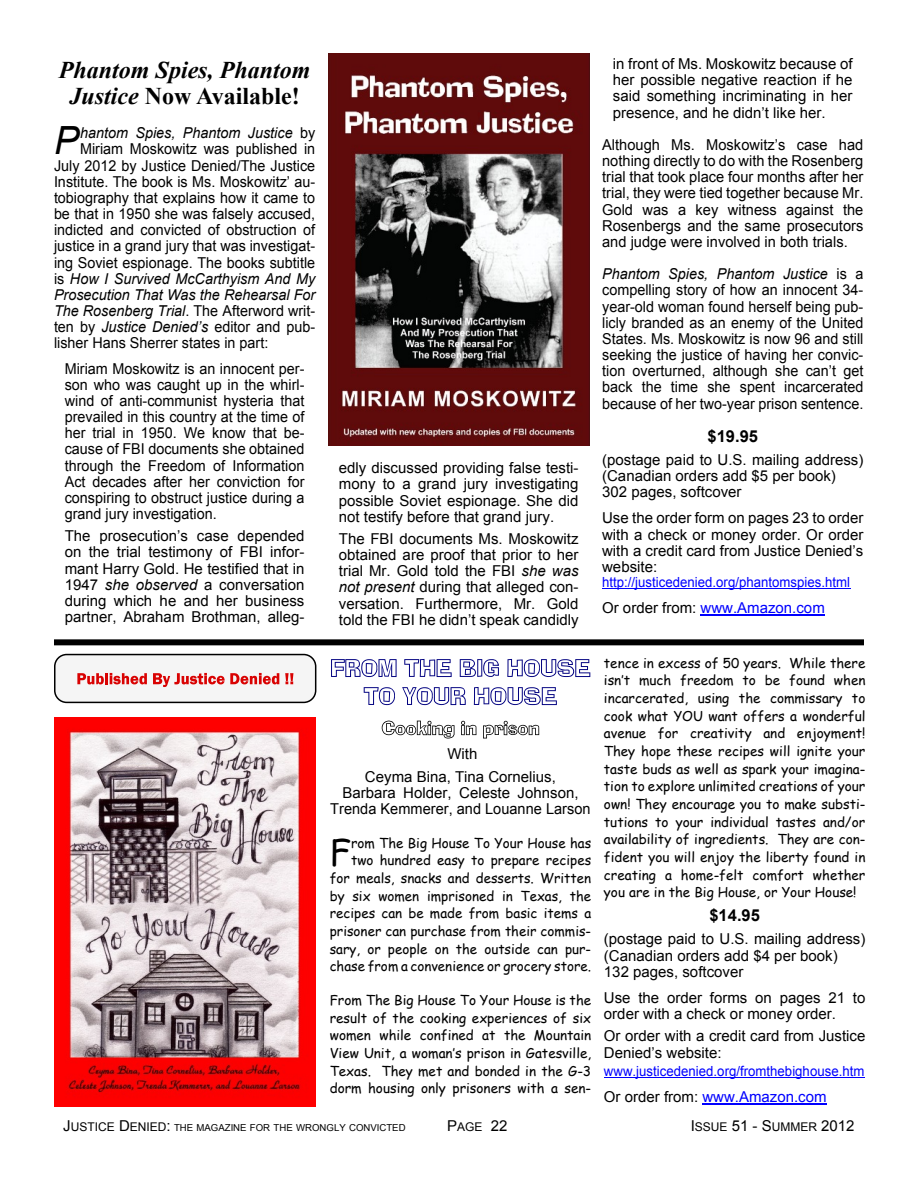
<style>
.page{position:relative;width:918px;height:1188px;background:#fff}
.page>*{position:absolute;margin:0;border:0;box-sizing:border-box;transform-origin:0 0}
.t1{font:italic 38.85px "Arial";color:#000;scale:.96 1}
.t2{font:35.4px "Comic Sans MS";color:#000}
.t3{font:italic 700 24px/26px "Times New Roman";color:#000;text-align:center}
.t4{font:700 16.5px "Arial";color:#000}
.t5{font:15px/16.2px "Arial";color:#000;text-align:justify}
.t6{font:15px/16.2px "Arial";color:#000;text-align:justify;scale:.96 1}
.t7{font:italic 15px "Arial";color:#000;scale:.96 1}
.t8{font:15px "Arial";color:#00f}
.t9{font:13.95px "Arial";color:#00f;scale:.95 1}
.t10{font:13.5px/17.7px "Comic Sans MS";color:#000;text-align:justify}
.t11{font:9.6px "Arial";color:#000}
.s1{font-style:normal}
.s2{font-style:italic}
.s3{color:#000}
.s4{font-size:15px}
.s5{font-size:12px}
</style>
<div class="page">
<div style="left:54px;top:639px;width:810px;height:6px;background:#000"></div>
<img style="left:54px;top:717px;width:261px;height:390px">
<svg style="left:331px;top:659px;width:66px;height:18px"></svg>
<svg style="left:404px;top:659px;width:48px;height:18px"></svg>
<svg style="left:460px;top:659px;width:39px;height:18px"></svg>
<svg style="left:507px;top:659px;width:83px;height:18px"></svg>
<svg style="left:364px;top:687px;width:31px;height:18px"></svg>
<svg style="left:402px;top:687px;width:64px;height:18px"></svg>
<svg style="left:474px;top:687px;width:83px;height:18px"></svg>
<svg style="left:382px;top:721px;width:73px;height:18px"></svg>
<svg style="left:461px;top:721px;width:15px;height:14px"></svg>
<svg style="left:483px;top:721px;width:56px;height:17px"></svg>
<hr style="left:604px;top:1077px;width:260px;height:1px;background:#00f">
<hr style="left:702px;top:1103px;width:125px;height:1px;background:#00f">
<div style="left:54px;top:654px;width:262px;height:49px;background:#f5f5f5;border:2px solid #000;border-radius:12px"></div>
<svg style="left:77px;top:673px;width:70px;height:11px"></svg>
<svg style="left:153px;top:673px;width:126px;height:14px"></svg>
<svg style="left:285px;top:673px;width:8px;height:11px"></svg>
<hr style="left:602px;top:588px;width:248px;height:1px;background:#00f">
<hr style="left:701px;top:614px;width:124px;height:1px;background:#00f">
<img style="left:328px;top:54px;width:261px;height:392px">
<h3 class="t3" style="left:59px;top:59px;width:253px">Phantom Spies, Phantom<br>Justice <span class="s1">Now Available!</span></h3>
<h1 class="t1" style="left:54px;top:126px;width:27px">P</h1>
<p class="t7" style="left:80px;top:127px;width:247px">hantom Spies, Phantom Justice <span class="s1">by</span></p>
<p class="t6" style="left:80px;top:142px;width:247px">Miriam Moskowitz was published in</p>
<p class="t6" style="left:54px;top:159px;width:274px">July 2012 by Justice Denied/The Justice</p>
<p class="t6" style="left:54px;top:175px;width:274px">Institute. The book is Ms. Moskowitz’ au-</p>
<p class="t6" style="left:54px;top:191px;width:274px">tobiography that explains how it came to</p>
<p class="t6" style="left:54px;top:207px;width:274px">be that in 1950 she was falsely accused,</p>
<p class="t6" style="left:54px;top:223px;width:274px">indicted and convicted of obstruction of</p>
<p class="t6" style="left:54px;top:239px;width:274px">justice in a grand jury that was investigat-</p>
<p class="t6" style="left:54px;top:256px;width:274px">ing Soviet espionage. The books subtitle</p>
<p class="t7" style="left:54px;top:273px;width:274px"><span class="s1">is</span> How I Survived McCarthyism And My</p>
<p class="t7" style="left:54px;top:289px;width:274px">Prosecution That Was the Rehearsal For</p>
<p class="t6" style="left:54px;top:304px;width:274px"><span class="s2">The Rosenberg Trial</span>. The Afterword writ-</p>
<p class="t6" style="left:54px;top:320px;width:274px">ten by <span class="s2">Justice Denied’s</span> editor and pub-</p>
<p class="t6" style="left:54px;top:336px;width:225px">lisher Hans Sherrer states in part:</p>
<p class="t6" style="left:65px;top:362px;width:251px">Miriam Moskowitz is an innocent per&shy;son who was caught up in the whirl&shy;wind of anti-communist hysteria that prevailed in this country at the time of her trial in 1950. We know that be&shy;cause of FBI documents she obtained through the Freedom of Information Act decades after her conviction for conspiring to obstruct justice during a grand jury investigation.</p>
<p class="t5" style="left:65px;top:529px;width:241px">The prosecution’s case depended on the trial testimony of FBI infor&shy;mant Harry Gold. He testified that in 1947 <span class="s2">she observed</span> a conversation during which he and her business partner, Abraham Brothman, alleg-</p>
<p class="t5" style="left:339px;top:461px;width:241px">edly discussed providing false testi&shy;mony to a grand jury investigating possible Soviet espionage. She did not testify before that grand jury.</p>
<p class="t5" style="left:339px;top:532px;width:241px">The FBI documents Ms. Moskowitz obtained are proof that prior to her trial Mr. Gold told the FBI <span class="s2">she was not present</span> during that alleged con&shy;versation. Furthermore, Mr. Gold told the FBI he didn’t speak candidly</p>
<p class="t5" style="left:613px;top:57px;width:241px">in front of Ms. Moskowitz because of her possible negative reaction if he said something incriminating in her presence, and he didn’t like her.</p>
<p class="t5" style="left:602px;top:138px;width:263px">Although Ms. Moskowitz’s case had nothing directly to do with the Rosenberg trial that took place four months after her trial, they were tied together because Mr.<br>Gold was a key witness against the Rosenbergs and the same prosecutors and judge were involved in both trials.</p>
<p class="t6" style="left:602px;top:267px;width:274px"><span class="s2">Phantom Spies, Phantom Justice</span> is a compelling story of how an innocent 34- year-old woman found herself being pub&shy;licly branded as an enemy of the United States. Ms. Moskowitz is now 96 and still seeking the justice of having her convic&shy;tion overturned, although she can’t get back the time she spent incarcerated because of her two-year prison sentence.</p>
<p class="t4" style="left:708px;top:430px;width:52px">$19.95</p>
<p class="t5" style="left:602px;top:453px;width:263px;text-align:left">(postage paid to U.S. mailing address) (Canadian orders add $5 per book)<br>302 pages, softcover</p>
<p class="t5" style="left:602px;top:511px;width:263px">Use the order form on pages 23 to order with a check or money order. Or order with a credit card from Justice Denied’s website:</p>
<p class="t9" style="left:602px;top:577px;width:263px">http://justicedenied.org/phantomspies.html</p>
<p class="t8" style="left:602px;top:602px;width:224px"><span class="s3">Or order from:</span> www.Amazon.com</p>
<p class="t5" style="left:365px;top:744px;width:193px;line-height:22.6px;text-align:center">With<br>Ceyma Bina, Tina Cornelius,</p>
<p class="t5" style="left:330px;top:786px;width:262px;text-align:center">Barbara Holder, Celeste Johnson,<br>Trenda Kemmerer, and Louanne Larson</p>
<h2 class="t2" style="left:330px;top:837px;width:23px">F</h2>
<p class="t10" style="left:330px;top:835px;width:263px;text-align:right">rom The Big House To Your House has two hundred easy to prepare recipes for meals, snacks and desserts. Written by six women imprisoned in Texas, the recipes can be made from basic items a prisoner can purchase from their commis&shy;sary, or people on the outside can pur&shy;chase from a convenience or grocery store.</p>
<p class="t10" style="left:330px;top:993px;width:263px">From The Big House To Your House is the result of the cooking experiences of six women while confined at the Mountain View Unit, a woman’s prison in Gatesville, Texas. They met and bonded in the G-3 dorm housing only prisoners with a sen-</p>
<p class="t10" style="left:604px;top:655px;width:263px">tence in excess of 50 years. While there isn’t much freedom to be found when incarcerated, using the commissary to cook what YOU want offers a wonderful avenue for creativity and enjoyment!<br>They hope these recipes will ignite your taste buds as well as spark your imagina&shy;tion to explore unlimited creations of your own! They encourage you to make substi&shy;tutions to your individual tastes and/or availability of ingredients. They are con&shy;fident you will enjoy the liberty found in creating a home-felt comfort whether you are in the Big House, or Your House!</p>
<p class="t4" style="left:709px;top:909px;width:52px">$14.95</p>
<p class="t5" style="left:604px;top:932px;width:263px;text-align:left">(postage paid to U.S. mailing address) (Canadian orders add $4 per book)<br>132 pages, softcover</p>
<p class="t5" style="left:604px;top:991px;width:263px">Use the order forms on pages 21 to order with a check or money order.</p>
<p class="t5" style="left:604px;top:1029px;width:263px">Or order with a credit card from Justice<br>Denied’s website:</p>
<p class="t9" style="left:604px;top:1066px;width:276px">www.justicedenied.org/fromthebighouse.htm</p>
<p class="t8" style="left:604px;top:1091px;width:224px"><span class="s3">Or order from:</span> www.Amazon.com</p>
<p class="t11" style="left:63px;top:1124px;width:344px"><span class="s4">J</span><span class="s5">USTICE</span> <span class="s4">D</span><span class="s5">ENIED</span><span class="s4">:</span> THE MAGAZINE FOR THE WRONGLY CONVICTED</p>
<p class="t5" style="left:447px;top:1119px;width:62px">P<span class="s5">AGE</span> 22</p>
<p class="t5" style="left:691px;top:1119px;width:165px">I<span class="s5">SSUE</span> 51 - S<span class="s5">UMMER</span> 2012</p>
</div>
